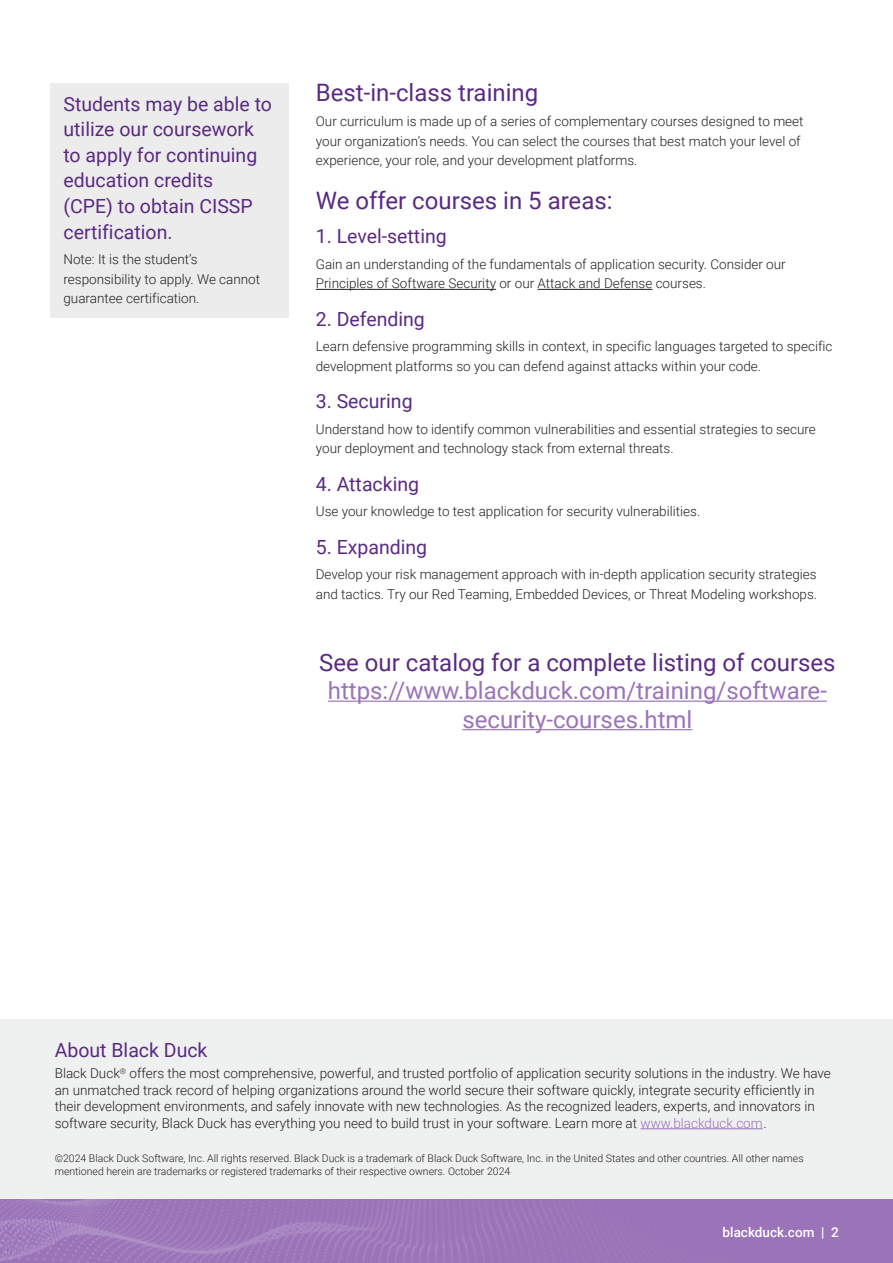
<style>
.page{position:relative;width:893px;height:1263px;background:#fff}
.page>*{position:absolute;margin:0;border:0;box-sizing:border-box;transform-origin:0 0}
.HEADING_1{font:24px/28.5px "Roboto";color:#9a73b8;text-align:center}
.HEADING_1-2{font:24px "Roboto";color:#5a2a82}
.HEADING_2{font:19.5px/25.5px "Roboto";color:#5a2a82}
.BP_BOX_HEADER{font:19.5px "Roboto";color:#5a2a82}
.BODY_COPY{font:300 13.5px/19.5px "Roboto";color:#231f20}
.BP_BOX_BODY{font:300 13.5px/16.5px "Roboto";color:#231f20}
.t1{font:500 13.5px "Roboto";color:#fff}
.BP_MOUSETYPE{font:300 10.5px/13.5px "Roboto";color:#231f20}
.s1{color:#5a2a82}
.s2{color:#9a73b8}
</style>
<div class="page">
<img style="left:0;top:1198px;width:893px;height:65px">
<div style="left:50px;top:83px;width:239px;height:234px;background:#ececec"></div>
<hr style="left:316px;top:289px;width:180px;height:1px;background:#231f20">
<hr style="left:538px;top:289px;width:114px;height:1px;background:#231f20">
<hr style="left:328px;top:701px;width:499px;height:1px;background:#9a73b8">
<hr style="left:462px;top:729px;width:230px;height:1px;background:#9a73b8">
<div style="left:0;top:1019px;width:893px;height:179px;background:#eff0f0"></div>
<hr style="left:640px;top:1128px;width:123px;height:1px;background:#9a73b8">
<p class="HEADING_2" style="left:63px;top:91px;width:210px">Students may be able to utilize our coursework to apply for continuing education credits<br>(CPE) to obtain CISSP certification.</p>
<p class="BODY_COPY" style="left:63px;top:249px;width:198px">Note: It is the student’s responsibility to apply. We cannot guarantee certification.</p>
<p class="HEADING_1-2" style="left:316px;top:76px;width:224px">Best-in-class training</p>
<p class="BODY_COPY" style="left:316px;top:111px;width:489px">Our curriculum is made up of a series of complementary courses designed to meet your organization’s needs. You can select the courses that best match your level of experience, your role, and your development platforms.</p>
<p class="HEADING_1-2" style="left:316px;top:184px;width:298px">We offer courses in 5 areas:</p>
<p class="HEADING_2" style="left:316px;top:223px;width:132px">1. Level-setting</p>
<p class="BODY_COPY" style="left:316px;top:254px;width:471px">Gain an understanding of the fundamentals of application security. Consider our<br>Principles of Software Security or our Attack and Defense courses.</p>
<p class="HEADING_2" style="left:316px;top:305px;width:111px">2. Defending</p>
<p class="BODY_COPY" style="left:316px;top:336px;width:518px">Learn defensive programming skills in context, in specific languages targeted to specific development platforms so you can defend against attacks within your code.</p>
<p class="HEADING_2" style="left:316px;top:388px;width:98px">3. Securing</p>
<p class="BODY_COPY" style="left:316px;top:419px;width:501px">Understand how to identify common vulnerabilities and essential strategies to secure your deployment and technology stack from external threats.</p>
<p class="HEADING_2" style="left:316px;top:470px;width:105px">4. Attacking</p>
<p class="BODY_COPY" style="left:316px;top:501px;width:386px">Use your knowledge to test application for security vulnerabilities.</p>
<p class="HEADING_2" style="left:316px;top:533px;width:113px">5. Expanding</p>
<p class="BODY_COPY" style="left:316px;top:564px;width:503px">Develop your risk management approach with in-depth application security strategies and tactics. Try our Red Teaming, Embedded Devices, or Threat Modeling workshops.</p>
<p class="HEADING_1" style="left:319px;top:647px;width:518px"><span class="s1">See our catalog for a complete listing of courses </span>https://www.blackduck.com/training/software&shy;security-courses.html</p>
<p class="BP_BOX_HEADER" style="left:55px;top:1037px;width:154px">About Black Duck</p>
<p class="BP_BOX_BODY" style="left:55px;top:1065px;width:778px">Black Duck<sup>®</sup> offers the most comprehensive, powerful, and trusted portfolio of application security solutions in the industry. We have an unmatched track record of helping organizations around the world secure their software quickly, integrate security efficiently in their development environments, and safely innovate with new technologies. As the recognized leaders, experts, and innovators in software security, Black Duck has everything you need to build trust in your software. Learn more at <span class="s2">www.blackduck.com</span> .</p>
<p class="BP_MOUSETYPE" style="left:55px;top:1151px;width:750px">©2024 Black Duck Software, Inc. All rights reserved. Black Duck is a trademark of Black Duck Software, Inc. in the United States and other countries. All other names mentioned herein are trademarks or registered trademarks of their respective owners. October 2024</p>
<p class="t1" style="left:723px;top:1223px;width:118px">blackduck.com | 2</p>
</div>
